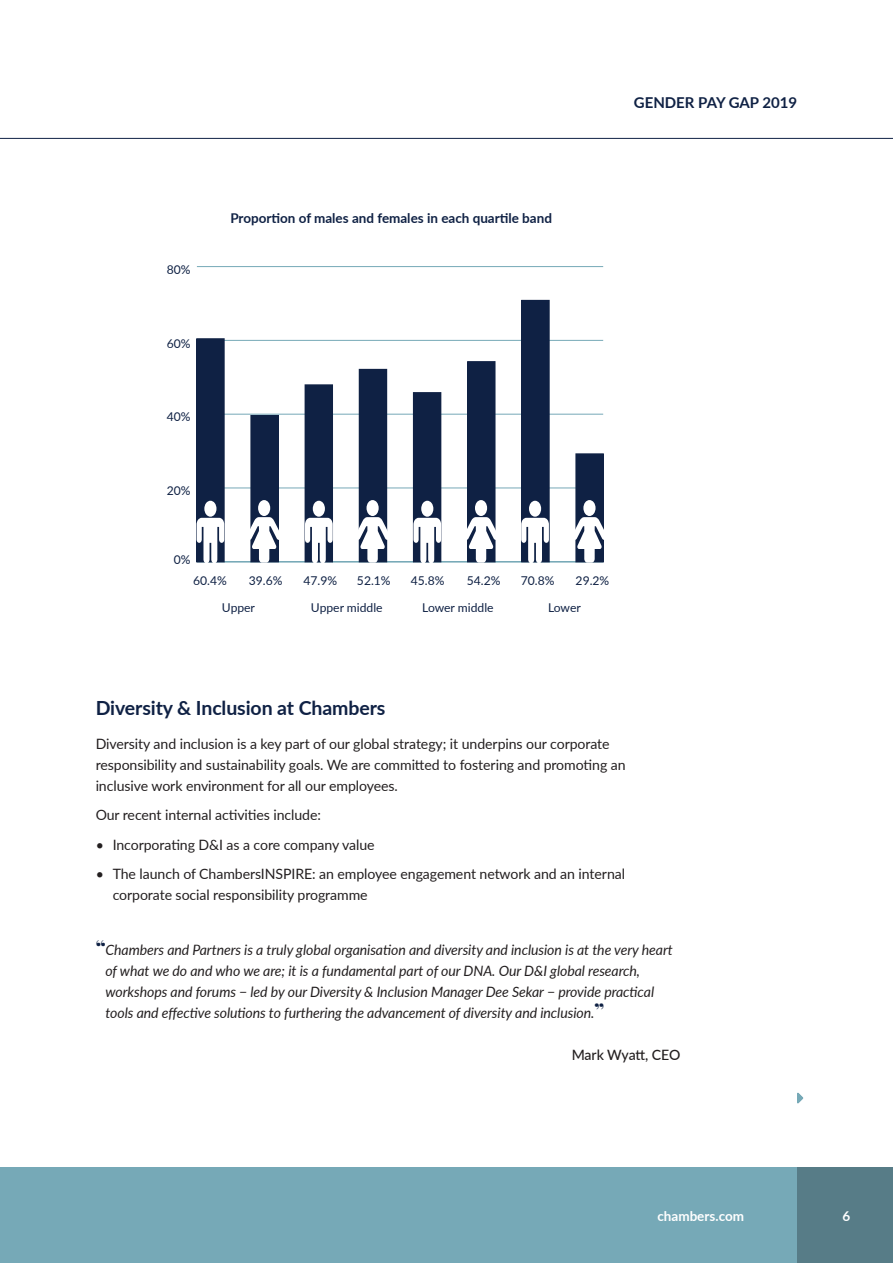
<style>
.page{position:relative;width:893px;height:1263px;background:#fff}
.page>*{position:absolute;margin:0;border:0;box-sizing:border-box;transform-origin:0 0}
.Sub_head{font:700 19.5px "Lato";letter-spacing:-.005em;color:#0f2144}
.t1{font:700 15px "Lato";color:#0f2144}
.Intro__Main{font:14.25px/21px "Lato";letter-spacing:-.005em;color:#231f20}
.Intro__Main-2{font:italic 14.25px/21px "Lato";letter-spacing:-.005em;color:#231f20}
.Intro__Main-3{font:500 14.25px "Lato";letter-spacing:-.015em;color:#231f20}
.t2{font:700 13.5px "Lato";color:#0f2144}
.t3{font:700 13.5px "Lato";color:#fff}
.t4{font:12.15px "Lato";color:#0f2144}
.s1{font-family:"Playfair Display";font-weight:900;font-style:normal;font-size:20.25px;color:#0f2144}
</style>
<div class="page">
<div style="left:0;top:1167px;width:893px;height:96px;background:#76a9b7"></div>
<div style="left:797px;top:1167px;width:96px;height:96px;background:#577c87"></div>
<svg style="left:797px;top:1093px;width:6px;height:10px"></svg>
<hr style="left:0;top:138px;width:893px;height:1px;background:#0f2144">
<hr style="left:197px;top:488px;width:406px;height:1px;background:#76a9b7">
<hr style="left:197px;top:414px;width:406px;height:1px;background:#76a9b7">
<hr style="left:197px;top:340px;width:406px;height:1px;background:#76a9b7">
<hr style="left:197px;top:266px;width:406px;height:1px;background:#76a9b7">
<div style="left:197px;top:339px;width:27px;height:223px;background:#0f2144"></div>
<div style="left:196px;top:338px;width:29px;height:224px;border:1px solid #0f2144"></div>
<div style="left:251px;top:416px;width:27px;height:146px;background:#0f2144"></div>
<div style="left:250px;top:415px;width:29px;height:147px;border:1px solid #0f2144"></div>
<div style="left:305px;top:385px;width:27px;height:177px;background:#0f2144"></div>
<div style="left:305px;top:384px;width:28px;height:178px;border:1px solid #0f2144"></div>
<div style="left:359px;top:369px;width:27px;height:193px;background:#0f2144"></div>
<div style="left:359px;top:369px;width:28px;height:193px;border:1px solid #0f2144"></div>
<div style="left:414px;top:393px;width:27px;height:169px;background:#0f2144"></div>
<div style="left:413px;top:392px;width:28px;height:170px;border:1px solid #0f2144"></div>
<div style="left:468px;top:362px;width:27px;height:200px;background:#0f2144"></div>
<div style="left:467px;top:361px;width:28px;height:201px;border:1px solid #0f2144"></div>
<div style="left:522px;top:300px;width:27px;height:262px;background:#0f2144"></div>
<div style="left:521px;top:300px;width:29px;height:262px;border:1px solid #0f2144"></div>
<div style="left:576px;top:454px;width:27px;height:108px;background:#0f2144"></div>
<div style="left:575px;top:453px;width:29px;height:109px;border:1px solid #0f2144"></div>
<svg style="left:197px;top:500px;width:407px;height:63px"></svg>
<p class="t1" style="left:634px;top:91px;width:165px">GENDER PAY GAP 2019</p>
<p class="t4" style="left:167px;top:261px;width:25px">80%</p>
<p class="t4" style="left:167px;top:334px;width:25px">60%</p>
<p class="t4" style="left:167px;top:408px;width:25px">40%</p>
<p class="t4" style="left:167px;top:482px;width:25px">20%</p>
<p class="t4" style="left:174px;top:550px;width:18px">0%</p>
<p class="t2" style="left:230px;top:208px;width:323px">Proportion of males and females in each quartile band</p>
<p class="t4" style="left:193px;top:572px;width:35px">60.4%</p>
<p class="t4" style="left:249px;top:572px;width:35px">39.6%</p>
<p class="t4" style="left:304px;top:572px;width:35px">47.9%</p>
<p class="t4" style="left:357px;top:572px;width:35px">52.1%</p>
<p class="t4" style="left:411px;top:572px;width:35px">45.8%</p>
<p class="t4" style="left:467px;top:572px;width:35px">54.2%</p>
<p class="t4" style="left:521px;top:572px;width:35px">70.8%</p>
<p class="t4" style="left:576px;top:572px;width:35px">29.2%</p>
<p class="t4" style="left:222px;top:599px;width:35px">Upper</p>
<p class="t4" style="left:311px;top:599px;width:73px">Upper middle</p>
<p class="t4" style="left:422px;top:599px;width:73px">Lower middle</p>
<p class="t4" style="left:548px;top:599px;width:34px">Lower</p>
<p class="Sub_head" style="left:96px;top:693px;width:291px">Diversity &amp; Inclusion at Chambers</p>
<p class="Intro__Main" style="left:96px;top:732px;width:531px">Diversity and inclusion is a key part of our global strategy; it underpins our corporate responsibility and sustainability goals. We are committed to fostering and promoting an inclusive work environment for all our employees.</p>
<p class="Intro__Main" style="left:96px;top:804px;width:227px">Our recent internal activities include:</p>
<p class="Intro__Main" style="left:96px;top:833px;width:280px">• Incorporating D&amp;I as a core company value</p>
<p class="Intro__Main" style="left:113px;top:863px;width:514px;text-indent:-17px">• The launch of ChambersINSPIRE: an employee engagement network and an internal corporate social responsibility programme</p>
<p class="Intro__Main-2" style="left:105px;top:939px;width:569px;text-indent:-10px"><span class="s1">“</span>Chambers and Partners is a truly global organisation and diversity and inclusion is at the very heart of what we do and who we are; it is a fundamental part of our DNA. Our D&amp;I global research, workshops and forums − led by our Diversity &amp; Inclusion Manager Dee Sekar − provide practical tools and effective solutions to furthering the advancement of diversity and inclusion.<span class="s1">”</span></p>
<p class="Intro__Main-3" style="left:572px;top:1045px;width:110px">Mark Wyatt, CEO</p>
<p class="t3" style="left:657px;top:1206px;width:88px">chambers.com</p>
<p class="t3" style="left:843px;top:1206px;width:9px">6</p>
<p class="t3" style="left:605px;top:1206px;width:141px">Chambers Unpublished</p>
</div>
